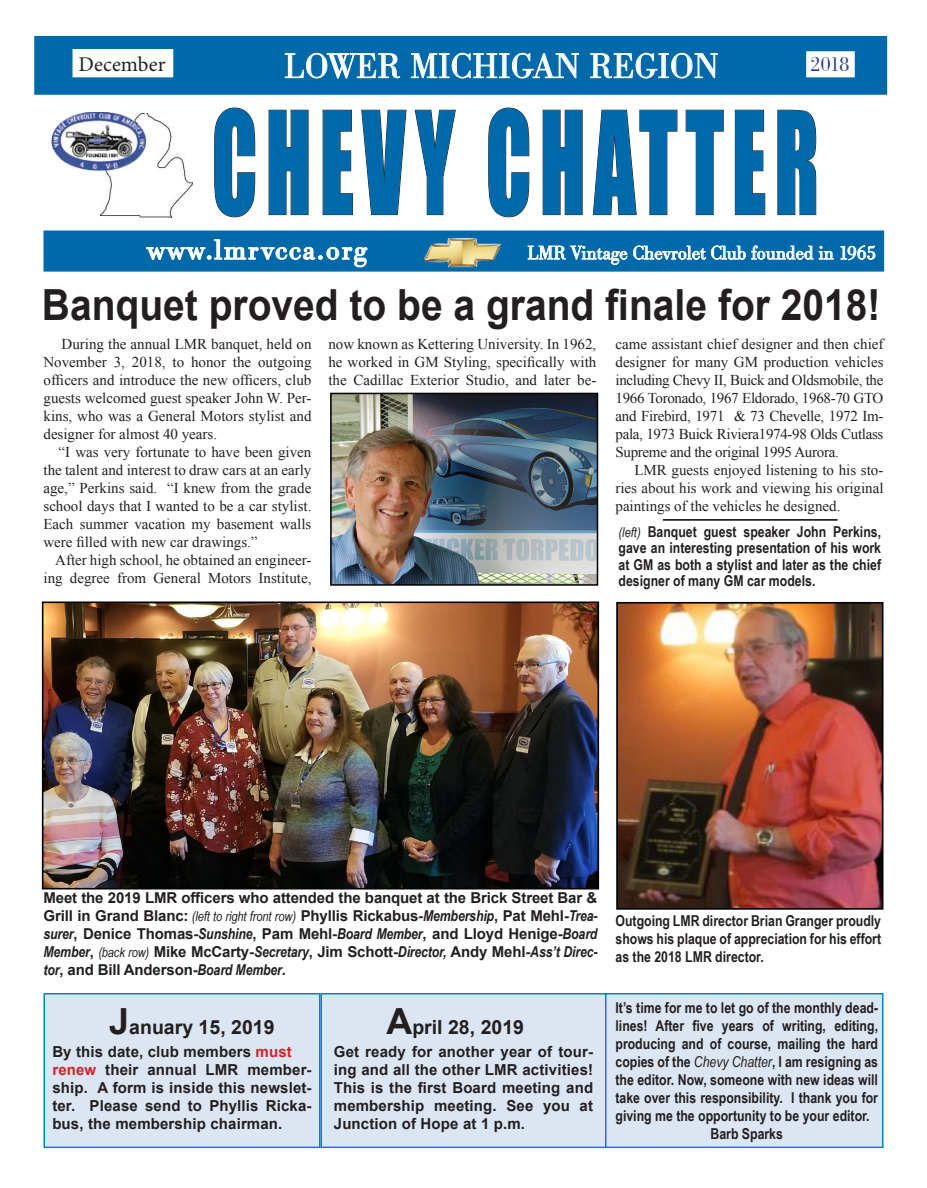
<style>
.page{position:relative;width:927px;height:1188px;background:#fff}
.page>*{position:absolute;margin:0;border:0;box-sizing:border-box;transform-origin:0 0}
.t1{font:132px "Impact";letter-spacing:.1em;color:#0069aa;scale:.62 1}
.t2{font:700 42.9px "Arial";color:#231f20;scale:.91 1}
.t3{font:300 36px "Becker Bodoni";letter-spacing:.01em;color:#fff}
.t4{font:300 28.5px "Becker Bodoni";letter-spacing:.06em;color:#fff;scale:1.04 1}
.t5{font:21px "Minion Pro";color:#231f20}
.t6{font:300 21px "Becker Bodoni";color:#253f8e}
.t7{font:300 19.5px "Becker Bodoni";color:#fff}
.t8{font:700 19.5px "Arial";color:#231f20}
.t9{font:700 15.15px/18px "Arial";letter-spacing:.01em;color:#231f20;text-align:justify}
.t10{font:15px/18px "Times New Roman";color:#231f20;text-align:justify}
.t11{font:700 15px/18px "Arial Narrow";color:#231f20;text-align:justify}
.t12{font:700 15px/18px "Arial";letter-spacing:-.01em;color:#231f20;text-align:justify}
.s1{font-weight:400;font-style:italic;font-size:13.5px}
.s2{font-family:"Arial Narrow";font-weight:400;font-style:italic;font-size:13.5px}
.s3{font-family:"Arial Narrow";font-style:italic}
.s4{font-size:36px}
.s5{color:#d42229}
.s6{font-weight:400;font-style:italic}
</style>
<div class="page">
<div style="left:321px;top:993px;width:286px;height:155px;background:#dce5f2;border:2px solid #0085c1"></div>
<div style="left:44px;top:231px;width:840px;height:41px;background:#0069aa;border:2px solid #0069aa"></div>
<div style="left:34px;top:36px;width:853px;height:59px;background:#0069aa;border:3px solid #0069aa"></div>
<svg style="left:214px;top:107px;width:41px;height:111px"></svg>
<svg style="left:268px;top:110px;width:41px;height:105px"></svg>
<svg style="left:322px;top:110px;width:31px;height:105px"></svg>
<svg style="left:361px;top:110px;width:46px;height:105px"></svg>
<svg style="left:415px;top:110px;width:41px;height:105px"></svg>
<svg style="left:488px;top:107px;width:42px;height:111px"></svg>
<svg style="left:542px;top:110px;width:41px;height:105px"></svg>
<svg style="left:593px;top:110px;width:85px;height:105px"></svg>
<svg style="left:685px;top:110px;width:39px;height:105px"></svg>
<svg style="left:735px;top:110px;width:31px;height:105px"></svg>
<svg style="left:777px;top:110px;width:40px;height:105px"></svg>
<svg style="left:285px;top:52px;width:116px;height:27px"></svg>
<svg style="left:411px;top:52px;width:168px;height:27px"></svg>
<svg style="left:590px;top:52px;width:128px;height:27px"></svg>
<div style="left:73px;top:50px;width:100px;height:27px;background:#fff"></div>
<div style="left:73px;top:49px;width:100px;height:28px;border:1px solid #fff"></div>
<svg style="left:145px;top:239px;width:223px;height:33px"></svg>
<img style="left:101px;top:114px;width:92px;height:104px">
<img style="left:51px;top:112px;width:97px;height:61px">
<img style="left:423px;top:238px;width:79px;height:29px">
<svg style="left:527px;top:245px;width:307px;height:20px"></svg>
<svg style="left:840px;top:245px;width:36px;height:16px"></svg>
<div style="left:806px;top:51px;width:49px;height:26px;background:#fff;border:2px solid #fff"></div>
<img style="left:333px;top:396px;width:262px;height:187px">
<div style="left:330px;top:393px;width:268px;height:193px;border:2px solid #000"></div>
<img style="left:45px;top:605px;width:551px;height:282px">
<div style="left:42px;top:602px;width:557px;height:288px;border:2px solid #000"></div>
<hr style="left:663px;top:519px;width:175px;height:2px;background:#000">
<img style="left:619px;top:605px;width:262px;height:302px">
<div style="left:616px;top:602px;width:268px;height:308px;border:2px solid #000"></div>
<div style="left:605px;top:993px;width:279px;height:155px;background:#dce5f2;border:2px solid #0085c1"></div>
<div style="left:44px;top:993px;width:277px;height:155px;background:#dce5f2;border:2px solid #0085c1"></div>
<p class="t3" style="left:284px;top:45px;width:436px">LOWER MICHIGAN REGION</p>
<p class="t5" style="left:79px;top:50px;width:88px">December</p>
<p class="t6" style="left:810px;top:52px;width:41px">2018</p>
<p class="t1" style="left:212px;top:60px;width:981px">CHEVY CHATTER</p>
<p class="t4" style="left:147px;top:233px;width:213px">www.lmrvcca.org</p>
<p class="t7" style="left:527px;top:241px;width:350px">LMR Vintage Chevrolet Club founded in 1965</p>
<p class="t2" style="left:42px;top:276px;width:923px">Banquet proved to be a grand finale for 2018!</p>
<p class="t10" style="left:44px;top:335px;width:270px;text-indent:18px">During the annual LMR banquet, held on November 3, 2018, to honor the outgoing officers and introduce the new officers, club guests welcomed guest speaker John W. Per&shy;kins, who was a General Motors stylist and designer for almost 40 years.</p>
<p class="t10" style="left:44px;top:443px;width:269px;text-indent:15px">“I was very fortunate to have been given the talent and interest to draw cars at an early age,” Perkins said. “I knew from the grade school days that I wanted to be a car stylist.<br>Each summer vacation my basement walls were filled with new car drawings.”</p>
<p class="t10" style="left:44px;top:551px;width:270px;text-align:right">After high school, he obtained an engineer&shy;ing degree from General Motors Institute,</p>
<p class="t10" style="left:328px;top:335px;width:270px">now known as Kettering University. In 1962, he worked in GM Styling, specifically with the Cadillac Exterior Studio, and later be-</p>
<p class="t10" style="left:615px;top:335px;width:270px">came assistant chief designer and then chief designer for many GM production vehicles including Chevy II, Buick and Oldsmobile, the 1966 Toronado, 1967 Eldorado, 1968-70 GTO and Firebird, 1971 &amp; 73 Chevelle, 1972 Im&shy;pala, 1973 Buick Riviera1974-98 Olds Cutlass Supreme and the original 1995 Aurora.</p>
<p class="t10" style="left:615px;top:461px;width:270px;text-indent:19px">LMR guests enjoyed listening to his sto&shy;ries about his work and viewing his original paintings of the vehicles he designed.</p>
<p class="t11" style="left:619px;top:523px;width:264px;line-height:16.5px"><span class="s1">(left)</span> Banquet guest speaker John Perkins, gave an interesting presentation of his work at GM as both a stylist and later as the chief designer of many GM car models.</p>
<p class="t12" style="left:44px;top:890px;width:556px">Meet the 2019 LMR officers who attended the banquet at the Brick Street Bar &amp; Grill in Grand Blanc: <span class="s2">(left to right front row)</span> Phyllis Rickabus-<span class="s3">Membership</span>, Pat Mehl-<span class="s3">Trea&shy;surer</span>, Denice Thomas-<span class="s3">Sunshine</span>, Pam Mehl-<span class="s3">Board Member</span>, and Lloyd Henige-<span class="s3">Board Member</span>, <span class="s2">(back row)</span> Mike McCarty-<span class="s3">Secretary</span>, Jim Schott-<span class="s3">Director,</span> Andy Mehl-<span class="s3">Ass’t Direc&shy;tor</span>, and Bill Anderson-<span class="s3">Board Member</span>.</p>
<p class="t8" style="left:109px;top:1014px;width:167px"><span class="s4">J</span>anuary 15, 2019</p>
<p class="t8" style="left:386px;top:1014px;width:139px"><span class="s4">A</span>pril 28, 2019</p>
<p class="t9" style="left:52px;top:1043px;width:241px">By this date, club members <span class="s5">must</span></p>
<p class="t9" style="left:52px;top:1061px;width:261px"><span class="s5">renew</span> their annual LMR member&shy;ship. A form is inside this newslet&shy;ter. Please send to Phyllis Ricka&shy;bus, the membership chairman.</p>
<p class="t9" style="left:334px;top:1043px;width:261px">Get ready for another year of tour&shy;ing and all the other LMR activities!<br>This is the first Board meeting and membership meeting. See you at Junction of Hope at 1 p.m.</p>
<p class="t11" style="left:615px;top:911px;width:267px">Outgoing LMR director Brian Granger proudly shows his plaque of appreciation for his effort as the 2018 LMR director.</p>
<p class="t11" style="left:615px;top:998px;width:264px;text-align:center">It’s time for me to let go of the monthly dead&shy;lines! After five years of writing, editing, producing and of course, mailing the hard copies of the <span class="s6">Chevy Chatter</span>, I am resigning as the editor. Now, someone with new ideas will take over this responsibility. I thank you for giving me the opportunity to be your editor.<br>Barb Sparks</p>
</div>
